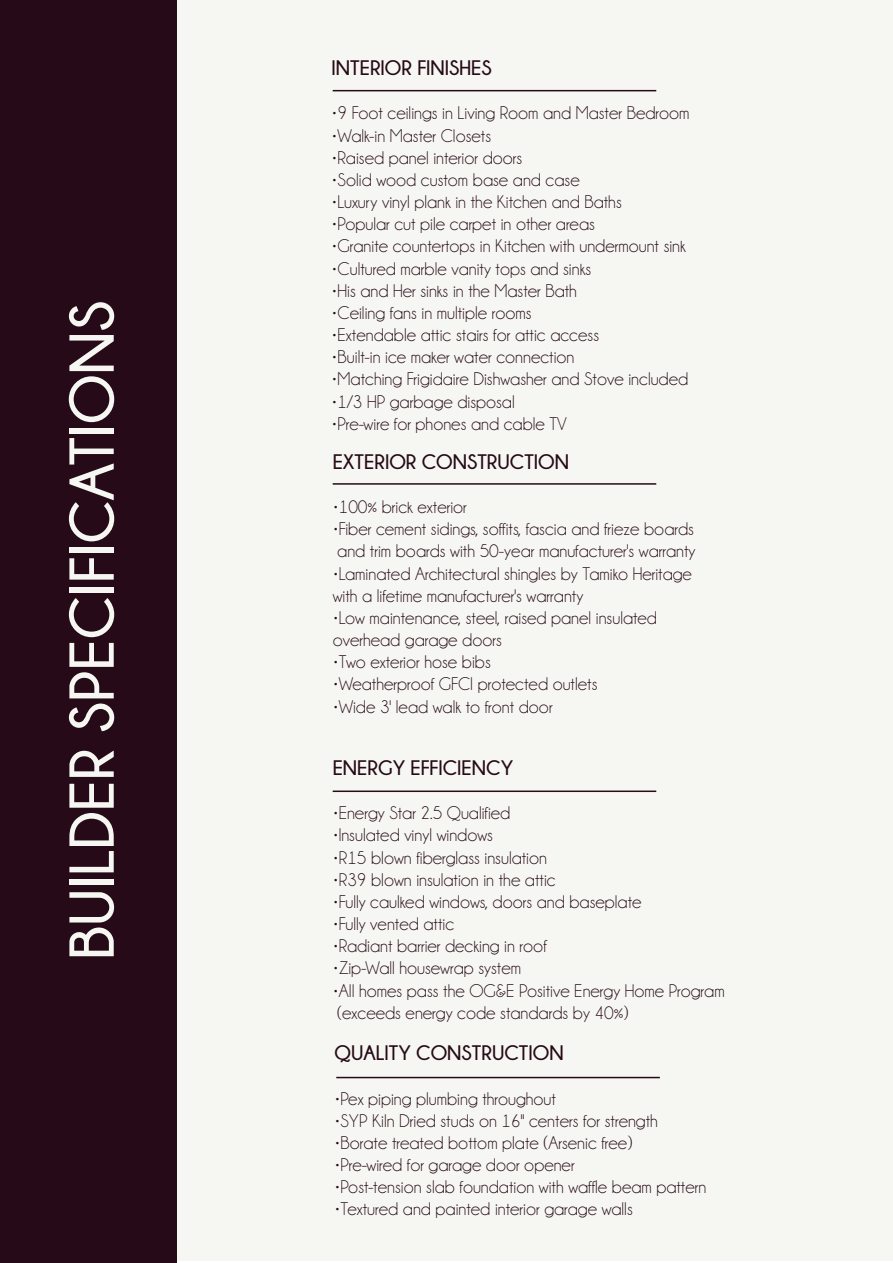
<style>
.page{position:relative;width:893px;height:1263px;background:#fff}
.page>*{position:absolute;margin:0;border:0;box-sizing:border-box;transform-origin:0 0}
.t1{font:700 63px "Champagne&Limousines";color:#f6f7f2}
.t2{font:700 21px "Champagne&Limousines";color:#260a17}
.t3{font:18.45px/22.2px "Champagne&Limousines";color:#260a17}
</style>
<div class="page">
<div style="left:0;top:0;width:893px;height:1260px;background:#f6f7f2"></div>
<div style="left:1px;top:0;width:176px;height:1263px;background:#260a17"></div>
<hr style="left:333px;top:90px;width:323px;height:1px;background:#260a17">
<hr style="left:333px;top:483px;width:323px;height:2px;background:#260a17">
<hr style="left:333px;top:790px;width:323px;height:2px;background:#260a17">
<hr style="left:336px;top:1077px;width:324px;height:1px;background:#260a17">
<h1 class="t1" style="left:57px;top:960px;width:661px;rotate:-90deg">BUILDER SPECIFICATIONS</h1>
<p class="t2" style="left:332px;top:56px;width:162px">INTERIOR FINISHES</p>
<p class="t3" style="left:332px;top:102px;width:359px">•9 Foot ceilings in Living Room and Master Bedroom</p>
<p class="t3" style="left:332px;top:125px;width:161px">•Walk-in Master Closets</p>
<p class="t3" style="left:332px;top:147px;width:192px">•Raised panel interior doors</p>
<p class="t3" style="left:332px;top:169px;width:250px">•Solid wood custom base and case</p>
<p class="t3" style="left:332px;top:191px;width:292px">•Luxury vinyl plank in the Kitchen and Baths</p>
<p class="t3" style="left:332px;top:213px;width:265px">•Popular cut pile carpet in other areas</p>
<p class="t3" style="left:332px;top:235px;width:356px">•Granite countertops in Kitchen with undermount sink</p>
<p class="t3" style="left:332px;top:258px;width:261px">•Cultured marble vanity tops and sinks</p>
<p class="t3" style="left:332px;top:280px;width:247px">•His and Her sinks in the Master Bath</p>
<p class="t3" style="left:332px;top:302px;width:202px">•Ceiling fans in multiple rooms</p>
<p class="t3" style="left:332px;top:324px;width:269px">•Extendable attic stairs for attic access</p>
<p class="t3" style="left:332px;top:346px;width:244px">•Built-in ice maker water connection</p>
<p class="t3" style="left:332px;top:368px;width:358px">•Matching Frigidaire Dishwasher and Stove included</p>
<p class="t3" style="left:332px;top:391px;width:185px">•1/3 HP garbage disposal</p>
<p class="t3" style="left:332px;top:413px;width:237px">•Pre-wire for phones and cable TV</p>
<p class="t2" style="left:333px;top:450px;width:238px">EXTERIOR CONSTRUCTION</p>
<p class="t3" style="left:333px;top:496px;width:136px">•100% brick exterior</p>
<p class="t3" style="left:333px;top:518px;width:364px">•Fiber cement sidings, soffits, fascia and frieze boards and trim boards with 50-year manufacturer's warranty</p>
<p class="t3" style="left:333px;top:562px;width:361px">•Laminated Architectural shingles by Tamiko Heritage with a lifetime manufacturer's warranty</p>
<p class="t3" style="left:333px;top:607px;width:326px">•Low maintenance, steel, raised panel insulated overhead garage doors</p>
<p class="t3" style="left:333px;top:651px;width:160px">•Two exterior hose bibs</p>
<p class="t3" style="left:333px;top:673px;width:266px">•Weatherproof GFCI protected outlets</p>
<p class="t3" style="left:333px;top:695px;width:221px">•Wide 3' lead walk to front door</p>
<p class="t2" style="left:333px;top:756px;width:182px">ENERGY EFFICIENCY</p>
<p class="t3" style="left:333px;top:802px;width:179px">•Energy Star 2.5 Qualified</p>
<p class="t3" style="left:333px;top:824px;width:162px">•lnsulated vinyl windows</p>
<p class="t3" style="left:333px;top:846px;width:216px">•R15 blown fiberglass insulation</p>
<p class="t3" style="left:333px;top:868px;width:225px">•R39 blown insulation in the attic</p>
<p class="t3" style="left:333px;top:891px;width:310px">•Fully caulked windows, doors and baseplate</p>
<p class="t3" style="left:333px;top:913px;width:123px">•Fully vented attic</p>
<p class="t3" style="left:333px;top:935px;width:216px">•Radiant barrier decking in roof</p>
<p class="t3" style="left:333px;top:957px;width:190px">•Zip-Wall housewrap system</p>
<p class="t3" style="left:333px;top:979px;width:394px">•AII homes pass the OG&amp;E Positive Energy Home Program (exceeds energy code standards by 40%)</p>
<p class="t2" style="left:334px;top:1041px;width:231px">QUALITY CONSTRUCTION</p>
<p class="t3" style="left:334px;top:1087px;width:223px">•Pex piping plumbing throughout</p>
<p class="t3" style="left:334px;top:1110px;width:325px">•SYP Kiln Dried studs on 16" centers for strength</p>
<p class="t3" style="left:334px;top:1132px;width:299px">•Borate treated bottom plate (Arsenic free)</p>
<p class="t3" style="left:334px;top:1154px;width:242px">•Pre-wired for garage door opener</p>
<p class="t3" style="left:334px;top:1176px;width:373px">•Post-tension slab foundation with waffle beam pattern</p>
<p class="t3" style="left:334px;top:1198px;width:300px">•Textured and painted interior garage walls</p>
</div>
